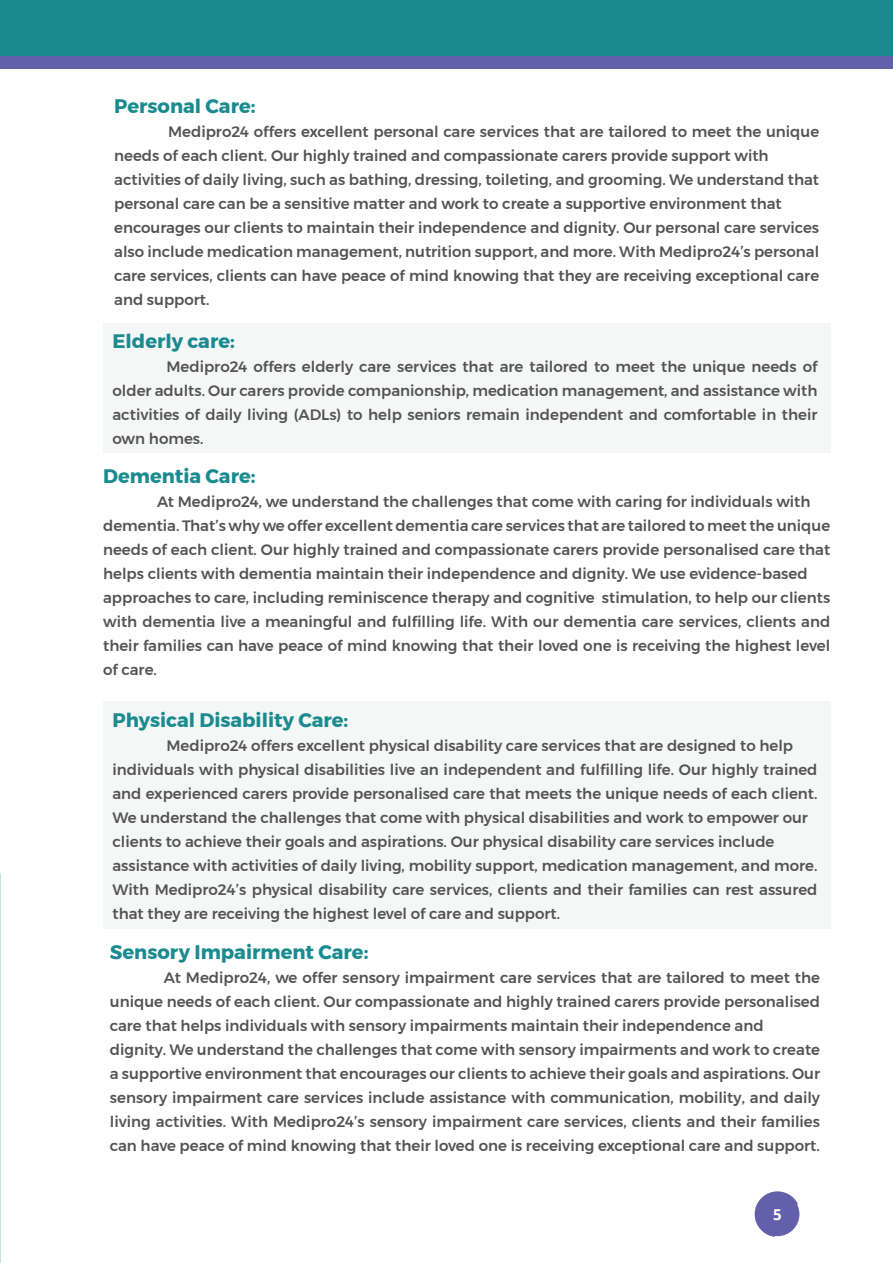
<style>
.page{position:relative;width:893px;height:1263px;background:#fff}
.page>*{position:absolute;margin:0;border:0;box-sizing:border-box;transform-origin:0 0}
.t1{font:700 19.5px "Montserrat";color:#1b8b8f}
.t2{font:500 15px/24px "Montserrat";color:#535355}
.t3{font:700 15px "Open Sans";color:#fff}
</style>
<div class="page">
<div style="left:0;top:0;width:893px;height:56px;background:#1b8b8f"></div>
<div style="left:0;top:56px;width:893px;height:12px;background:#6262ac"></div>
<svg style="left:755px;top:1191px;width:44px;height:46px"></svg>
<div style="left:757px;top:1194px;width:41px;height:40px;background:#6360ab;border-radius:50%"></div>
<div style="left:103px;top:323px;width:727px;height:130px;background:#f5f7f7"></div>
<div style="left:103px;top:702px;width:727px;height:227px;background:#f5f7f7"></div>
<h1 class="t1" style="left:114px;top:91px;width:143px">Personal Care:</h1>
<p class="t2" style="left:114px;top:120px;width:706px;text-indent:54px">Medipro24 offers excellent personal care services that are tailored to meet the unique needs of each client. Our highly trained and compassionate carers provide support with activities of daily living, such as bathing, dressing, toileting, and grooming. We understand that personal care can be a sensitive matter and work to create a supportive environment that encourages our clients to maintain their independence and dignity. Our personal care services also include medication management, nutrition support, and more. With Medipro24’s personal care services, clients can have peace of mind knowing that they are receiving exceptional care and support.</p>
<h1 class="t1" style="left:112px;top:325px;width:124px">Elderly care:</h1>
<p class="t2" style="left:112px;top:355px;width:706px;text-align:justify;text-indent:54px">Medipro24 offers elderly care services that are tailored to meet the unique needs of older adults. Our carers provide companionship, medication management, and assistance with activities of daily living (ADLs) to help seniors remain independent and comfortable in their own homes.</p>
<h1 class="t1" style="left:103px;top:460px;width:154px">Dementia Care:</h1>
<p class="t2" style="left:103px;top:489px;width:729px;text-indent:54px">At Medipro24, we understand the challenges that come with caring for individuals with dementia. That’s why we offer excellent dementia care services that are tailored to meet the unique needs of each client. Our highly trained and compassionate carers provide personalised care that helps clients with dementia maintain their independence and dignity. We use evidence-based approaches to care, including reminiscence therapy and cognitive stimulation, to help our clients with dementia live a meaningful and fulfilling life. With our dementia care services, clients and their families can have peace of mind knowing that their loved one is receiving the highest level of care.</p>
<h1 class="t1" style="left:112px;top:704px;width:237px">Physical Disability Care:</h1>
<p class="t2" style="left:112px;top:733px;width:706px;text-indent:54px">Medipro24 offers excellent physical disability care services that are designed to help individuals with physical disabilities live an independent and fulfilling life. Our highly trained and experienced carers provide personalised care that meets the unique needs of each client.<br>We understand the challenges that come with physical disabilities and work to empower our clients to achieve their goals and aspirations. Our physical disability care services include assistance with activities of daily living, mobility support, medication management, and more.<br>With Medipro24’s physical disability care services, clients and their families can rest assured that they are receiving the highest level of care and support.</p>
<h1 class="t1" style="left:110px;top:936px;width:260px">Sensory Impairment Care:</h1>
<p class="t2" style="left:110px;top:965px;width:712px;text-indent:54px">At Medipro24, we offer sensory impairment care services that are tailored to meet the unique needs of each client. Our compassionate and highly trained carers provide personalised care that helps individuals with sensory impairments maintain their independence and dignity. We understand the challenges that come with sensory impairments and work to create a supportive environment that encourages our clients to achieve their goals and aspirations. Our sensory impairment care services include assistance with communication, mobility, and daily living activities. With Medipro24’s sensory impairment care services, clients and their families can have peace of mind knowing that their loved one is receiving exceptional care and support.</p>
<p class="t3" style="left:773px;top:1204px;width:10px">5</p>
</div>
